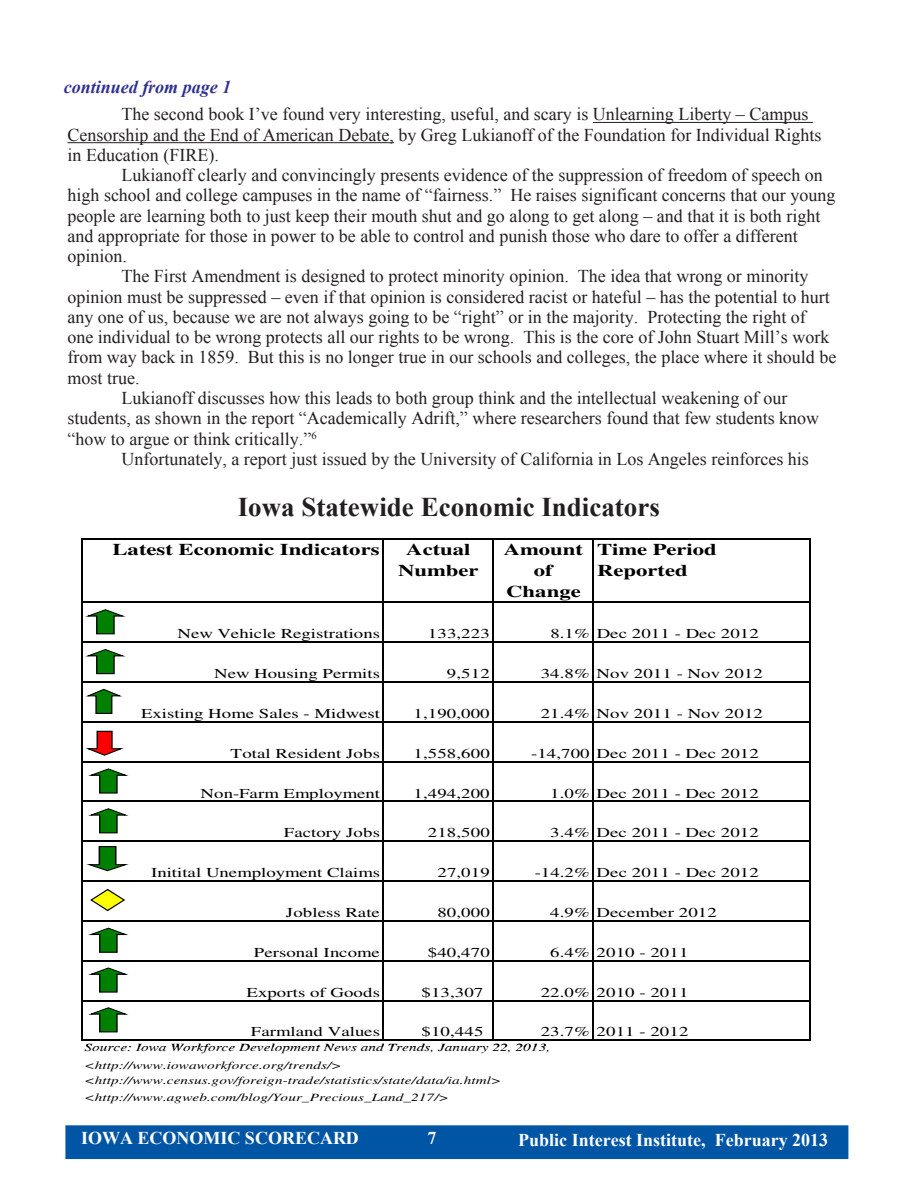
<style>
.page{position:relative;width:918px;height:1188px;background:#fff}
.page>*{position:absolute;margin:0;border:0;box-sizing:border-box;transform-origin:0 0}
.t1{font:700 27px "Times New Roman";color:#231f20}
.t2{font:18px/20.2px "Times New Roman";color:#231f20}
.t3{font:700 18px "Times New Roman";color:#fff}
.t4{font:italic 700 18px "Times New Roman";color:#2e3092}
.t5{font:700 16.5px/20.7px "Times";color:#000;text-align:center;scale:1.38 1}
.t6{font:13.65px "Times";letter-spacing:.005em;color:#000;scale:1.38 1}
.t7{font:italic 10.95px/18px "Times";letter-spacing:.005em;color:#000;scale:1.38 1}
</style>
<div class="page">
<hr style="left:81px;top:538px;width:1px;height:503px;background:#000">
<hr style="left:382px;top:539px;width:2px;height:502px;background:#000">
<hr style="left:492px;top:539px;width:2px;height:502px;background:#000">
<hr style="left:592px;top:539px;width:2px;height:502px;background:#000">
<hr style="left:809px;top:539px;width:2px;height:502px;background:#000">
<hr style="left:82px;top:538px;width:729px;height:1px;background:#000">
<hr style="left:82px;top:602px;width:729px;height:1px;background:#000">
<hr style="left:82px;top:642px;width:729px;height:1px;background:#000">
<hr style="left:82px;top:681px;width:729px;height:2px;background:#000">
<hr style="left:82px;top:721px;width:729px;height:2px;background:#000">
<hr style="left:82px;top:761px;width:729px;height:1px;background:#000">
<hr style="left:82px;top:801px;width:729px;height:1px;background:#000">
<hr style="left:82px;top:841px;width:729px;height:1px;background:#000">
<hr style="left:82px;top:880px;width:729px;height:2px;background:#000">
<hr style="left:82px;top:920px;width:729px;height:2px;background:#000">
<hr style="left:82px;top:960px;width:729px;height:1px;background:#000">
<hr style="left:82px;top:1000px;width:729px;height:1px;background:#000">
<hr style="left:82px;top:1040px;width:729px;height:1px;background:#000">
<svg style="left:88px;top:1007px;width:41px;height:25px"></svg>
<svg style="left:85px;top:609px;width:41px;height:25px"></svg>
<svg style="left:88px;top:928px;width:40px;height:25px"></svg>
<svg style="left:88px;top:967px;width:41px;height:26px"></svg>
<svg style="left:85px;top:649px;width:41px;height:25px"></svg>
<svg style="left:86px;top:846px;width:43px;height:25px"></svg>
<svg style="left:85px;top:731px;width:39px;height:25px"></svg>
<svg style="left:86px;top:689px;width:36px;height:25px"></svg>
<svg style="left:90px;top:889px;width:35px;height:22px"></svg>
<svg style="left:88px;top:768px;width:41px;height:26px"></svg>
<svg style="left:88px;top:808px;width:41px;height:25px"></svg>
<hr style="left:593px;top:122px;width:220px;height:1px;background:#231f20">
<hr style="left:68px;top:142px;width:326px;height:1px;background:#231f20">
<div style="left:66px;top:1126px;width:782px;height:32px;background:#0155a5"></div>
<div style="left:65px;top:1125px;width:783px;height:34px;border:2px solid #0155a5"></div>
<p class="t4" style="left:64px;top:75px;width:169px">continued from page 1</p>
<p class="t2" style="left:68px;top:104px;width:755px;text-indent:54px">The second book I’ve found very interesting, useful, and scary is Unlearning Liberty – Campus<br>Censorship and the End of American Debate, by Greg Lukianoff of the Foundation for Individual Rights in Education (FIRE).</p>
<p class="t2" style="left:68px;top:165px;width:769px;text-indent:54px">Lukianoff clearly and convincingly presents evidence of the suppression of freedom of speech on high school and college campuses in the name of “fairness.” He raises significant concerns that our young people are learning both to just keep their mouth shut and go along to get along – and that it is both right and appropriate for those in power to be able to control and punish those who dare to offer a different opinion.</p>
<p class="t2" style="left:68px;top:266px;width:770px;text-indent:54px">The First Amendment is designed to protect minority opinion. The idea that wrong or minority opinion must be suppressed – even if that opinion is considered racist or hateful – has the potential to hurt any one of us, because we are not always going to be “right” or in the majority. Protecting the right of<br>one individual to be wrong protects all our rights to be wrong. This is the core of John Stuart Mill’s work from way back in 1859. But this is no longer true in our schools and colleges, the place where it should be most true.</p>
<p class="t2" style="left:68px;top:387px;width:753px;line-height:20.7px;text-indent:54px">Lukianoff discusses how this leads to both group think and the intellectual weakening of our students, as shown in the report “Academically Adrift,” where researchers found that few students know “how to argue or think critically.”<sup>6</sup></p>
<p class="t2" style="left:122px;top:449px;width:689px">Unfortunately, a report just issued by the University of California in Los Angeles reinforces his</p>
<p class="t1" style="left:238px;top:488px;width:424px">Iowa Statewide Economic Indicators</p>
<p class="t5" style="left:112px;top:541px;width:195px">Latest Economic Indicators</p>
<p class="t5" style="left:398px;top:541px;width:60px">Actual<br>Number</p>
<p class="t5" style="left:504px;top:541px;width:59px">Amount of<br>Change</p>
<p class="t5" style="left:597px;top:541px;width:88px;text-align:left">Time Period<br>Reported</p>
<p class="t6" style="left:177px;top:628px;width:148px">New Vehicle Registrations</p>
<p class="t6" style="left:428px;top:628px;width:46px">133,223</p>
<p class="t6" style="left:550px;top:628px;width:153px">8.1% Dec 2011 - Dec 2012</p>
<p class="t6" style="left:214px;top:668px;width:122px">New Housing Permits</p>
<p class="t6" style="left:447px;top:668px;width:33px">9,512</p>
<p class="t6" style="left:541px;top:668px;width:162px">34.8% Nov 2011 - Nov 2012</p>
<p class="t6" style="left:141px;top:708px;width:175px">Existing Home Sales - Midwest</p>
<p class="t6" style="left:414px;top:708px;width:57px">1,190,000</p>
<p class="t6" style="left:541px;top:708px;width:163px">21.4% Nov 2011 - Nov 2012</p>
<p class="t6" style="left:231px;top:748px;width:110px">Total Resident Jobs</p>
<p class="t6" style="left:414px;top:748px;width:57px">1,558,600</p>
<p class="t6" style="left:531px;top:748px;width:166px">-14,700 Dec 2011 - Dec 2012</p>
<p class="t6" style="left:201px;top:788px;width:132px">Non-Farm Employment</p>
<p class="t6" style="left:414px;top:788px;width:57px">1,494,200</p>
<p class="t6" style="left:550px;top:788px;width:153px">1.0% Dec 2011 - Dec 2012</p>
<p class="t6" style="left:284px;top:827px;width:71px">Factory Jobs</p>
<p class="t6" style="left:428px;top:827px;width:46px">218,500</p>
<p class="t6" style="left:550px;top:827px;width:153px">3.4% Dec 2011 - Dec 2012</p>
<p class="t6" style="left:151px;top:867px;width:167px">Initital Unemployment Claims</p>
<p class="t6" style="left:437px;top:867px;width:39px">27,019</p>
<p class="t6" style="left:535px;top:867px;width:164px">-14.2% Dec 2011 - Dec 2012</p>
<p class="t6" style="left:286px;top:907px;width:70px">Jobless Rate</p>
<p class="t6" style="left:437px;top:907px;width:39px">80,000</p>
<p class="t6" style="left:550px;top:907px;width:122px">4.9% December 2012</p>
<p class="t6" style="left:254px;top:947px;width:93px">Personal Income</p>
<p class="t6" style="left:428px;top:947px;width:46px">$40,470</p>
<p class="t6" style="left:550px;top:947px;width:102px">6.4% 2010 - 2011</p>
<p class="t6" style="left:246px;top:987px;width:98px">Exports of Goods</p>
<p class="t6" style="left:422px;top:987px;width:46px">$13,307</p>
<p class="t6" style="left:541px;top:987px;width:109px">22.0% 2010 - 2011</p>
<p class="t6" style="left:251px;top:1026px;width:95px">Farmland Values</p>
<p class="t6" style="left:422px;top:1026px;width:46px">$10,445</p>
<p class="t6" style="left:541px;top:1026px;width:109px">23.7% 2011 - 2012</p>
<p class="t7" style="left:85px;top:1040px;width:339px">Source: Iowa Workforce Development News and Trends, January 22, 2013, &lt;http://www.iowaworkforce.org/trends/&gt;</p>
<p class="t7" style="left:85px;top:1073px;width:303px;line-height:17px">&lt;http://www.census.gov/foreign-trade/statistics/state/data/ia.html&gt; &lt;http://www.agweb.com/blog/Your_Precious_Land_217/&gt;</p>
<p class="t3" style="left:81px;top:1126px;width:279px">Iowa Economic Scorecard</p>
<p class="t3" style="left:518px;top:1128px;width:311px">Public Interest Institute, February 2013</p>
</div>
